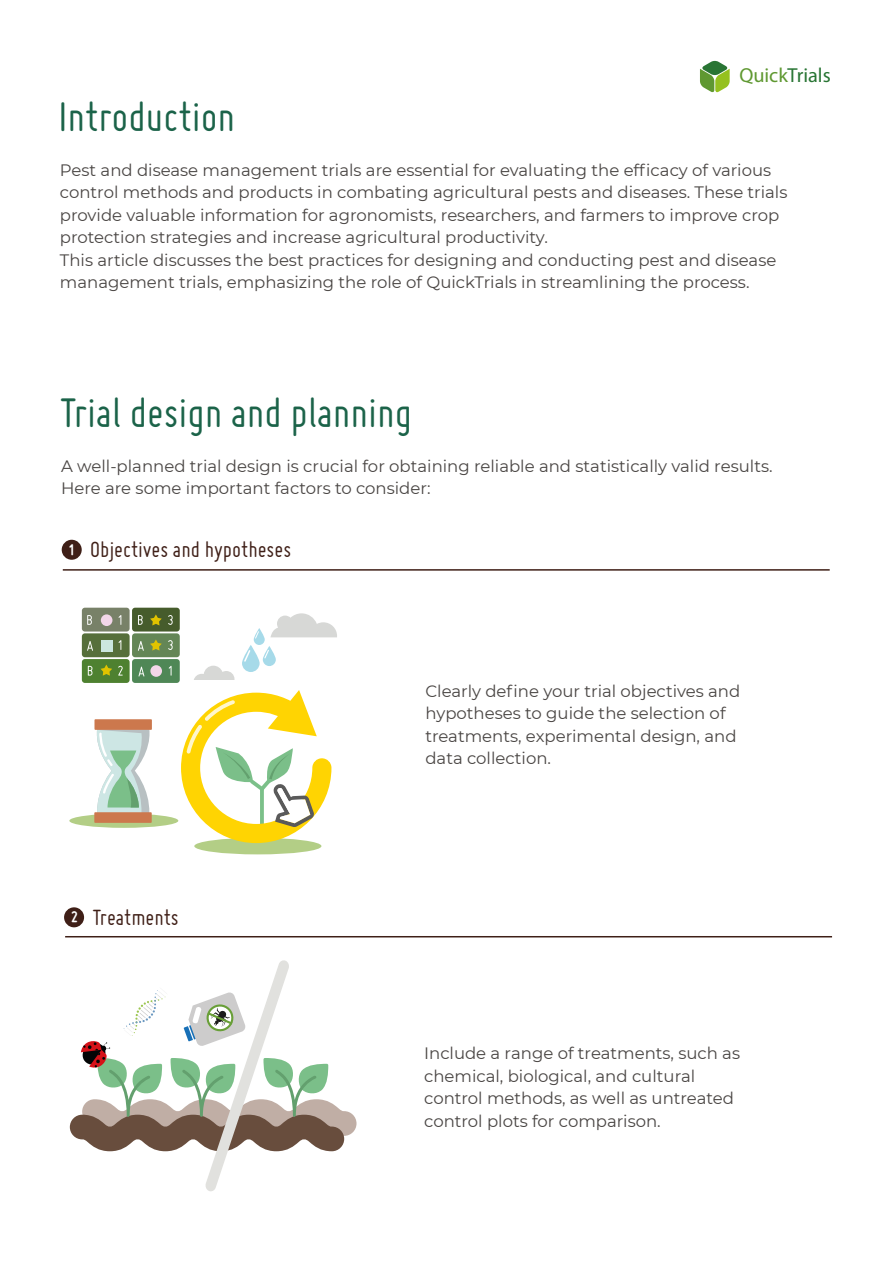
<style>
.page{position:relative;width:893px;height:1263px;background:#fff}
.page>*{position:absolute;margin:0;border:0;box-sizing:border-box;transform-origin:0 0}
.t1{font:45px "Miso";color:#1b6349}
.t2{font:24px "Miso";color:#3f1f17}
.t3{font:20.25px "Myriad Pro";color:#297534}
.t4{font:16.5px/22.5px "Montserrat";color:#494543}
.s1{color:#5f9831}
.s2{font-weight:700;font-size:16.65px;color:#fff}
</style>
<div class="page">
<svg style="left:700px;top:61px;width:30px;height:31px"></svg>
<div style="left:69px;top:814px;width:109px;height:14px;background:#b3ce86;border-radius:50%"></div>
<div style="left:94px;top:719px;width:58px;height:11px;background:#cc784d"></div>
<svg style="left:95px;top:729px;width:57px;height:83px"></svg>
<div style="left:94px;top:812px;width:58px;height:11px;background:#cc784d"></div>
<svg style="left:242px;top:645px;width:18px;height:27px"></svg>
<svg style="left:244px;top:650px;width:6px;height:12px"></svg>
<svg style="left:254px;top:628px;width:11px;height:17px"></svg>
<svg style="left:255px;top:631px;width:4px;height:7px"></svg>
<svg style="left:263px;top:646px;width:13px;height:20px"></svg>
<svg style="left:264px;top:650px;width:5px;height:8px"></svg>
<div style="left:194px;top:838px;width:127px;height:16px;background:#b3ce86;border-radius:50%"></div>
<svg style="left:194px;top:666px;width:40px;height:14px"></svg>
<svg style="left:270px;top:613px;width:67px;height:24px"></svg>
<svg style="left:181px;top:690px;width:150px;height:153px"></svg>
<div style="left:82px;top:608px;width:48px;height:23px;background:#788168;border-radius:3px"></div>
<div style="left:132px;top:608px;width:48px;height:23px;background:#465c2c;border-radius:3px"></div>
<div style="left:82px;top:633px;width:48px;height:24px;background:#566f3b;border-radius:3px"></div>
<div style="left:132px;top:633px;width:48px;height:24px;background:#648656;border-radius:3px"></div>
<div style="left:82px;top:659px;width:48px;height:24px;background:#4e8130;border-radius:3px"></div>
<div style="left:132px;top:659px;width:48px;height:24px;background:#4f8756;border-radius:3px"></div>
<svg style="left:87px;top:615px;width:5px;height:10px"></svg>
<svg style="left:119px;top:615px;width:2px;height:10px"></svg>
<svg style="left:119px;top:640px;width:2px;height:10px"></svg>
<svg style="left:118px;top:666px;width:5px;height:10px"></svg>
<svg style="left:168px;top:615px;width:5px;height:10px"></svg>
<svg style="left:168px;top:640px;width:5px;height:10px"></svg>
<svg style="left:169px;top:666px;width:3px;height:10px"></svg>
<div style="left:101px;top:614px;width:11px;height:12px;background:#f3d6e9;border-radius:50%"></div>
<svg style="left:138px;top:615px;width:5px;height:10px"></svg>
<svg style="left:150px;top:614px;width:12px;height:11px"></svg>
<svg style="left:138px;top:641px;width:6px;height:10px"></svg>
<svg style="left:150px;top:639px;width:12px;height:11px"></svg>
<svg style="left:138px;top:667px;width:6px;height:9px"></svg>
<div style="left:150px;top:665px;width:12px;height:12px;background:#f3d6e9;border-radius:50%"></div>
<svg style="left:87px;top:641px;width:6px;height:10px"></svg>
<div style="left:101px;top:640px;width:12px;height:12px;background:#cbe6df"></div>
<svg style="left:88px;top:666px;width:4px;height:10px"></svg>
<svg style="left:101px;top:664px;width:11px;height:12px"></svg>
<hr style="left:63px;top:569px;width:767px;height:2px;background:#3f1f17">
<div style="left:62px;top:540px;width:20px;height:20px;background:#3f1f17;border-radius:50%"></div>
<svg style="left:70px;top:960px;width:286px;height:231px"></svg>
<hr style="left:65px;top:936px;width:767px;height:1px;background:#3f1f17">
<div style="left:64px;top:907px;width:20px;height:20px;background:#3f1f17;border-radius:50%"></div>
<p class="t3" style="left:739px;top:65px;width:93px"><span class="s1">Quick</span>Trials</p>
<h1 class="t1" style="left:59px;top:92px;width:178px">Introduction</h1>
<p class="t4" style="left:60px;top:158px;width:729px">Pest and disease management trials are essential for evaluating the efficacy of various control methods and products in combating agricultural pests and diseases. These trials provide valuable information for agronomists, researchers, and farmers to improve crop protection strategies and increase agricultural productivity.<br>This article discusses the best practices for designing and conducting pest and disease management trials, emphasizing the role of QuickTrials in streamlining the process.</p>
<h1 class="t1" style="left:60px;top:388px;width:354px">Trial design and planning</h1>
<p class="t4" style="left:61px;top:454px;width:713px">A well-planned trial design is crucial for obtaining reliable and statistically valid results.<br>Here are some important factors to consider:</p>
<h2 class="t2" style="left:69px;top:536px;width:224px"><span class="s2">1</span> Objectives and hypotheses</h2>
<h2 class="t2" style="left:71px;top:904px;width:109px"><span class="s2">2</span> Treatments</h2>
<p class="t4" style="left:425px;top:679px;width:316px">Clearly define your trial objectives and hypotheses to guide the selection of treatments, experimental design, and data collection.</p>
<p class="t4" style="left:424px;top:1041px;width:317px">Include a range of treatments, such as chemical, biological, and cultural control methods, as well as untreated control plots for comparison.</p>
</div>
